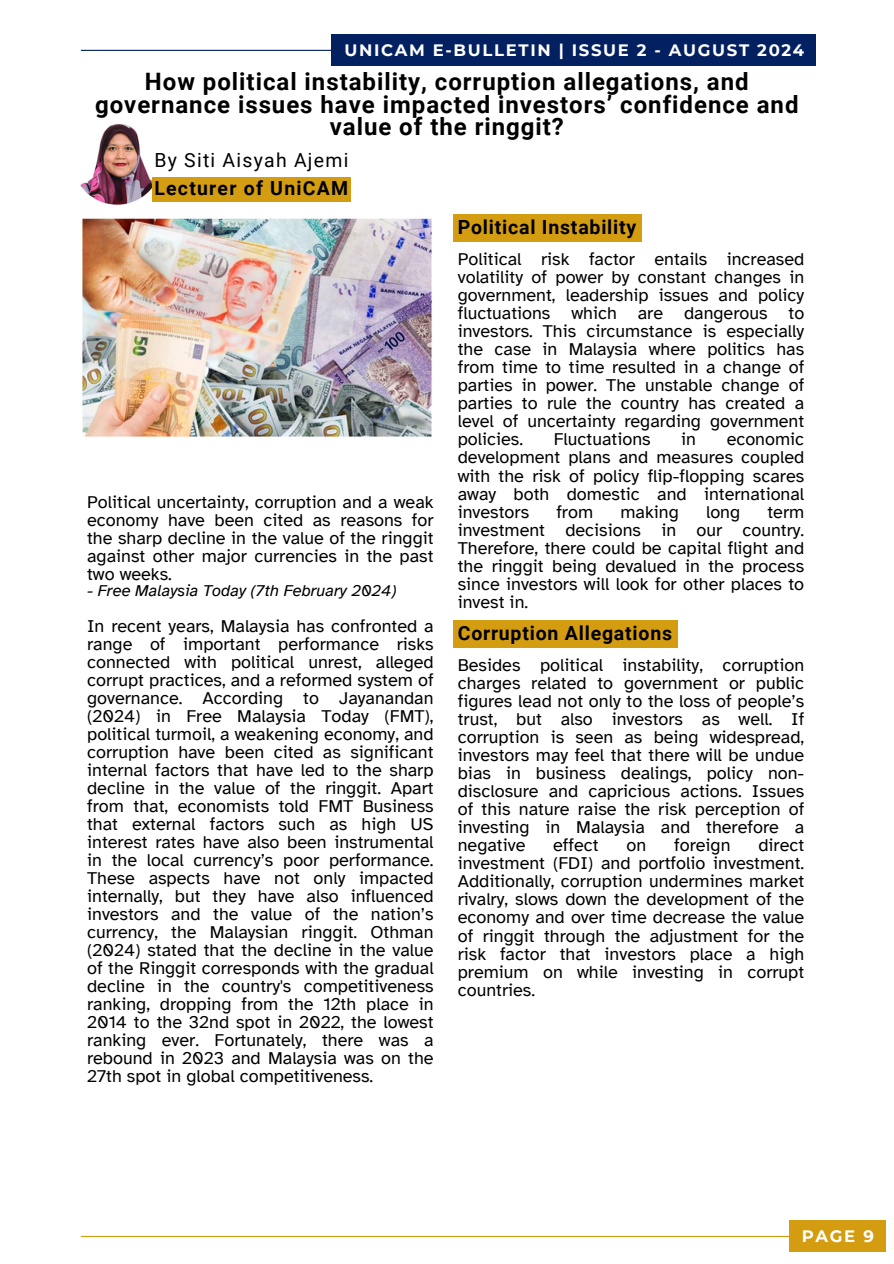
<style>
.page{position:relative;width:894px;height:1264px;background:#fff}
.page>*{position:absolute;margin:0;border:0;box-sizing:border-box;transform-origin:0 0}
.t1{font:700 24px/22.5px "Roboto";letter-spacing:.04em;color:#000;text-align:center}
.t2{font:700 19.5px "Roboto";letter-spacing:.04em;color:#000}
.t3{font:19.5px "Roboto";letter-spacing:.065em;color:#000}
.t4{font:700 19.5px "Roboto";letter-spacing:.065em;color:#000}
.t5{font:18px/18px "Atkinson Hyperlegible";color:#000;text-align:justify}
.t6{font:700 16.5px "Montserrat";letter-spacing:.1em;color:#fff}
.t7{font:italic 16.5px "Atkinson Hyperlegible";color:#000}
</style>
<div class="page">
<hr style="left:81px;top:50px;width:731px;height:1px;background:#032060">
<hr style="left:81px;top:1235px;width:731px;height:1px;background:#d49d11">
<img style="left:81px;top:123px;width:72px;height:82px">
<img style="left:82px;top:218px;width:350px;height:219px">
<div style="left:331px;top:35px;width:484px;height:31px;background:#032060"></div>
<div style="left:153px;top:177px;width:198px;height:25px;background:#d49d11"></div>
<div style="left:788px;top:1220px;width:97px;height:32px;background:#d49d11"></div>
<div style="left:453px;top:620px;width:224px;height:27px;background:#d49d11"></div>
<div style="left:453px;top:214px;width:188px;height:27px;background:#d49d11"></div>
<h2 class="t6" style="left:344px;top:40px;width:461px">UNICAM E-BULLETIN | ISSUE 2 - AUGUST 2024</h2>
<p class="t1" style="left:95px;top:71px;width:704px">How political instability, corruption allegations, and governance issues have impacted investors’ confidence and value of the ringgit?</p>
<h3 class="t3" style="left:154px;top:149px;width:195px">By Siti Aisyah Ajemi</h3>
<p class="t4" style="left:154px;top:177px;width:195px">Lecturer of UniCAM</p>
<h3 class="t2" style="left:457px;top:215px;width:180px">Political Instability</h3>
<p class="t5" style="left:457px;top:250px;width:348px">Political risk factor entails increased volatility of power by constant changes in government, leadership issues and policy fluctuations which are dangerous to investors. This circumstance is especially the case in Malaysia where politics has from time to time resulted in a change of parties in power. The unstable change of parties to rule the country has created a level of uncertainty regarding government policies.</p>
<p class="t5" style="left:457px;top:430px;width:348px;text-indent:269px">economic development plans and measures coupled with the risk of policy flip-flopping scares away both domestic and international investors</p>
<p class="t5" style="left:553px;top:430px;width:98px">Fluctuations</p>
<p class="t5" style="left:681px;top:430px;width:16px">in</p>
<h3 class="t5" style="left:87px;top:493px;width:348px">Political uncertainty, corruption and a weak economy have been cited as reasons for the sharp decline in the value of the ringgit against other major currencies in the past two weeks.</h3>
<h3 class="t7" style="left:87px;top:580px;width:311px">- Free Malaysia Today (7th February 2024)</h3>
<h2 class="t5" style="left:87px;top:617px;width:348px">In recent years, Malaysia has confronted a range of important performance risks connected with political unrest, alleged corrupt practices, and a reformed system of governance. According to Jayanandan (2024) in Free Malaysia Today (FMT), political turmoil, a weakening economy, and corruption have been cited as significant internal factors that have led to the sharp decline in the value of the ringgit. Apart from that, economists told FMT Business that external factors such as high US interest rates have also been instrumental in the local currency’s poor performance.<br>These aspects have not only impacted internally, but they have also influenced investors and the value of the nation’s currency, the Malaysian ringgit. Othman (2024) stated that the decline in the value of the Ringgit corresponds with the gradual decline in the country's competitiveness ranking, dropping from the 12th place in 2014 to the 32nd spot in 2022, the lowest ranking ever. Fortunately, there was a rebound in 2023 and Malaysia was on the 27th spot in global competitiveness.</h2>
<h3 class="t2" style="left:457px;top:621px;width:216px">Corruption Allegations</h3>
<p class="t5" style="left:556px;top:502px;width:38px">from</p>
<p class="t5" style="left:620px;top:502px;width:60px">making</p>
<p class="t5" style="left:705px;top:502px;width:36px">long</p>
<p class="t5" style="left:457px;top:502px;width:348px;text-indent:309px">term investment decisions in our country.<br>Therefore, there could be capital flight and the ringgit being devalued in the process since investors will look for other places to invest in.</p>
<h2 class="t5" style="left:457px;top:656px;width:348px">Besides political instability, corruption charges related to government or public figures lead not only to the loss of people’s trust, but also investors as well. If corruption is seen as being widespread, investors may feel that there will be undue bias in business dealings, policy non&shy;disclosure and capricious actions. Issues of this nature raise the risk perception of investing in Malaysia and therefore a negative</h2>
<h2 class="t5" style="left:457px;top:836px;width:348px;text-indent:300px">direct investment (FDI) and portfolio investment.<br>Additionally, corruption undermines market rivalry, slows down the development of the economy and over time decrease the value of ringgit through the adjustment for the risk factor that investors place a high premium on while investing in corrupt countries.</h2>
<h2 class="t5" style="left:553px;top:836px;width:47px">effect</h2>
<h2 class="t5" style="left:626px;top:836px;width:21px">on</h2>
<h2 class="t5" style="left:674px;top:836px;width:58px">foreign</h2>
<h3 class="t6" style="left:801px;top:1226px;width:73px">PAGE 9</h3>
</div>
